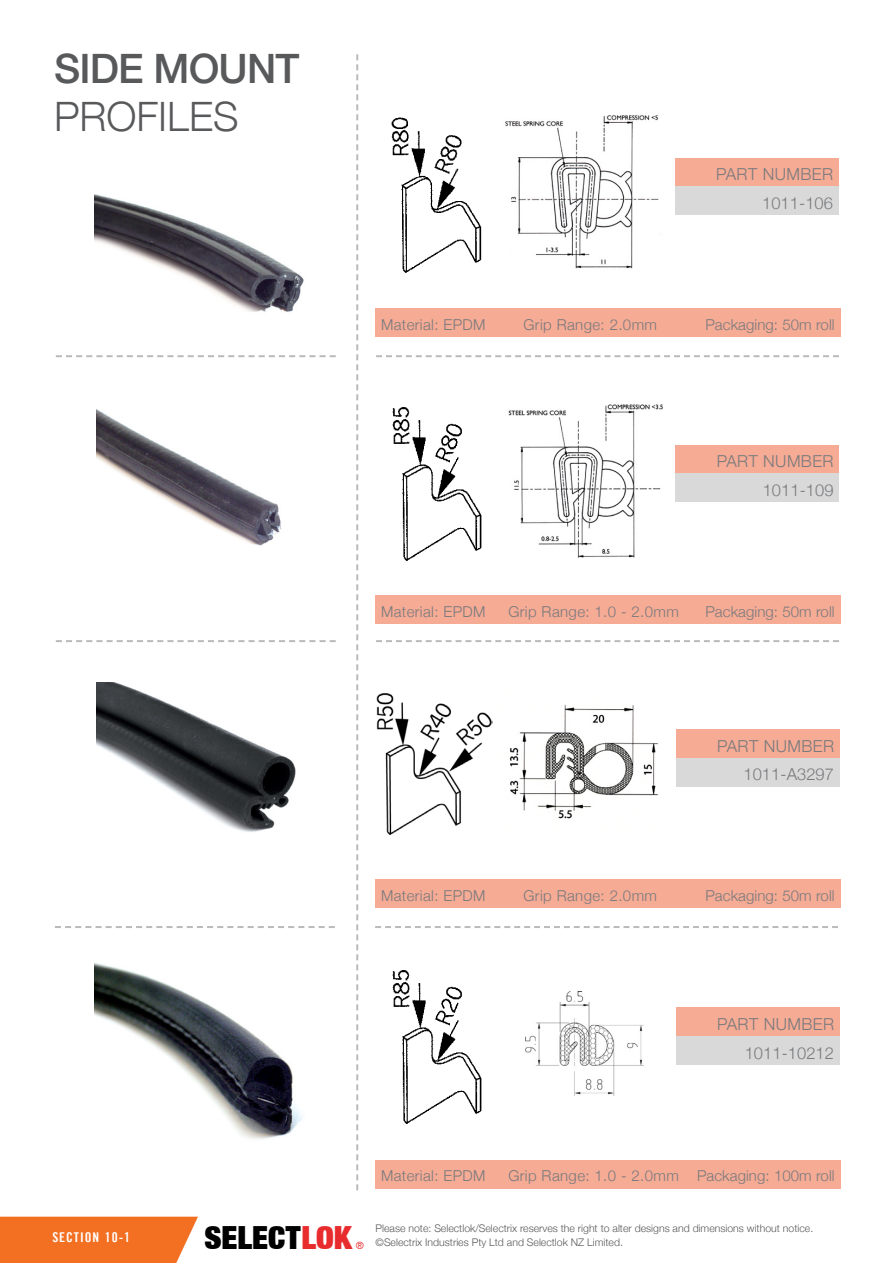
<style>
.page{position:relative;width:893px;height:1263px;background:#fff}
.page>*{position:absolute;margin:0;border:0;box-sizing:border-box;transform-origin:0 0}
.t1{font:500 40.5px "Helvetica Neue LT";letter-spacing:-.02em;color:#58595b}
.t2{font:300 40.5px "Helvetica Neue";color:#58595b}
.t3{font:900 expanded 31.95px "Helvetica Neue LT";color:#000}
.t4{font:300 16.5px/28.5px "Helvetica Neue";letter-spacing:.015em;color:#797a7d;text-align:right}
.t5{font:300 15px "Helvetica Neue";letter-spacing:.025em;color:#797a7d}
.t6{font:300 15px "Helvetica Neue";letter-spacing:.005em;color:#797a7d}
.t7{font:13.5px "Trade Gothic LT Bold Cond Twenty";letter-spacing:.07em;color:#fff}
.t8{font:300 10.5px/13.5px "Helvetica Neue";color:#58595b}
.t9{font:condensed 10.2px "Helvetica Neue LT";color:#e82c2e}
.s1{color:#e82c2e}
</style>
<div class="page">
<img style="left:94px;top:962px;width:208px;height:177px">
<img style="left:96px;top:683px;width:200px;height:149px">
<img style="left:96px;top:409px;width:186px;height:137px">
<img style="left:94px;top:194px;width:210px;height:118px">
<img style="left:391px;top:115px;width:270px;height:157px">
<img style="left:392px;top:407px;width:90px;height:154px">
<img style="left:376px;top:693px;width:116px;height:142px">
<img style="left:392px;top:970px;width:90px;height:154px">
<img style="left:508px;top:404px;width:155px;height:154px">
<img style="left:510px;top:704px;width:148px;height:115px">
<img style="left:525px;top:992px;width:118px;height:103px">
<div style="left:375px;top:308px;width:466px;height:29px;background:#f6ab95"></div>
<div style="left:375px;top:595px;width:466px;height:29px;background:#f6ab95"></div>
<div style="left:375px;top:1160px;width:466px;height:28px;background:#f6ab95"></div>
<div style="left:375px;top:879px;width:466px;height:29px;background:#f6ab95"></div>
<div style="left:675px;top:158px;width:163px;height:28px;background:#f6ab95"></div>
<div style="left:675px;top:186px;width:163px;height:29px;background:#d9d9d9"></div>
<div style="left:676px;top:445px;width:163px;height:28px;background:#f6ab95"></div>
<div style="left:676px;top:473px;width:163px;height:29px;background:#d9d9d9"></div>
<div style="left:676px;top:729px;width:164px;height:29px;background:#f6ab95"></div>
<div style="left:676px;top:758px;width:164px;height:28px;background:#d9d9d9"></div>
<div style="left:676px;top:1008px;width:164px;height:28px;background:#f6ab95"></div>
<div style="left:676px;top:1036px;width:164px;height:29px;background:#d9d9d9"></div>
<svg style="left:356px;top:54px;width:2px;height:1136px"></svg>
<svg style="left:376px;top:640px;width:463px;height:2px"></svg>
<svg style="left:56px;top:640px;width:280px;height:2px"></svg>
<svg style="left:376px;top:355px;width:463px;height:2px"></svg>
<svg style="left:56px;top:355px;width:280px;height:2px"></svg>
<svg style="left:375px;top:926px;width:463px;height:2px"></svg>
<svg style="left:55px;top:926px;width:280px;height:2px"></svg>
<div style="left:0;top:1217px;width:198px;height:46px;background:#f36f21"></div>
<h1 class="t1" style="left:54px;top:44px;width:247px">SIDE MOUNT</h1>
<h1 class="t2" style="left:54px;top:84px;width:186px">PROFILES</h1>
<h3 class="t4" style="left:716px;top:159px;width:118px">PART NUMBER<br>1011-106</h3>
<h3 class="t5" style="left:381px;top:312px;width:106px">Material: EPDM</h3>
<h3 class="t5" style="left:523px;top:312px;width:135px">Grip Range: 2.0mm</h3>
<h3 class="t6" style="left:705px;top:312px;width:131px">Packaging: 50m roll</h3>
<h3 class="t4" style="left:717px;top:446px;width:118px">PART NUMBER<br>1011-109</h3>
<h3 class="t5" style="left:381px;top:599px;width:106px">Material: EPDM</h3>
<h3 class="t5" style="left:508px;top:599px;width:172px">Grip Range: 1.0 - 2.0mm</h3>
<h3 class="t6" style="left:705px;top:599px;width:131px">Packaging: 50m roll</h3>
<h3 class="t4" style="left:717px;top:730px;width:118px">PART NUMBER<br>1011-A3297</h3>
<h3 class="t5" style="left:381px;top:883px;width:106px">Material: EPDM</h3>
<h3 class="t5" style="left:523px;top:883px;width:135px">Grip Range: 2.0mm</h3>
<h3 class="t6" style="left:705px;top:883px;width:131px">Packaging: 50m roll</h3>
<h3 class="t4" style="left:717px;top:1009px;width:118px">PART NUMBER<br>1011-10212</h3>
<h3 class="t5" style="left:381px;top:1164px;width:106px">Material: EPDM</h3>
<h3 class="t6" style="left:508px;top:1164px;width:328px">Grip Range: 1.0 - 2.0mm Packaging: 100m roll</h3>
<p class="t7" style="left:52px;top:1228px;width:79px">SECTION 10-1</p>
<p class="t8" style="left:376px;top:1221px;width:439px">Please note: Selectlok/Selectrix reserves the right to alter designs and dimensions without notice. ©Selectrix Industries Pty Ltd and Selectlok NZ Limited.</p>
<h2 class="t3" style="left:204px;top:1217px;width:149px">SELECT<span class="s1">LOK</span></h2>
<p class="t9" style="left:356px;top:1240px;width:10px">®</p>
</div>
